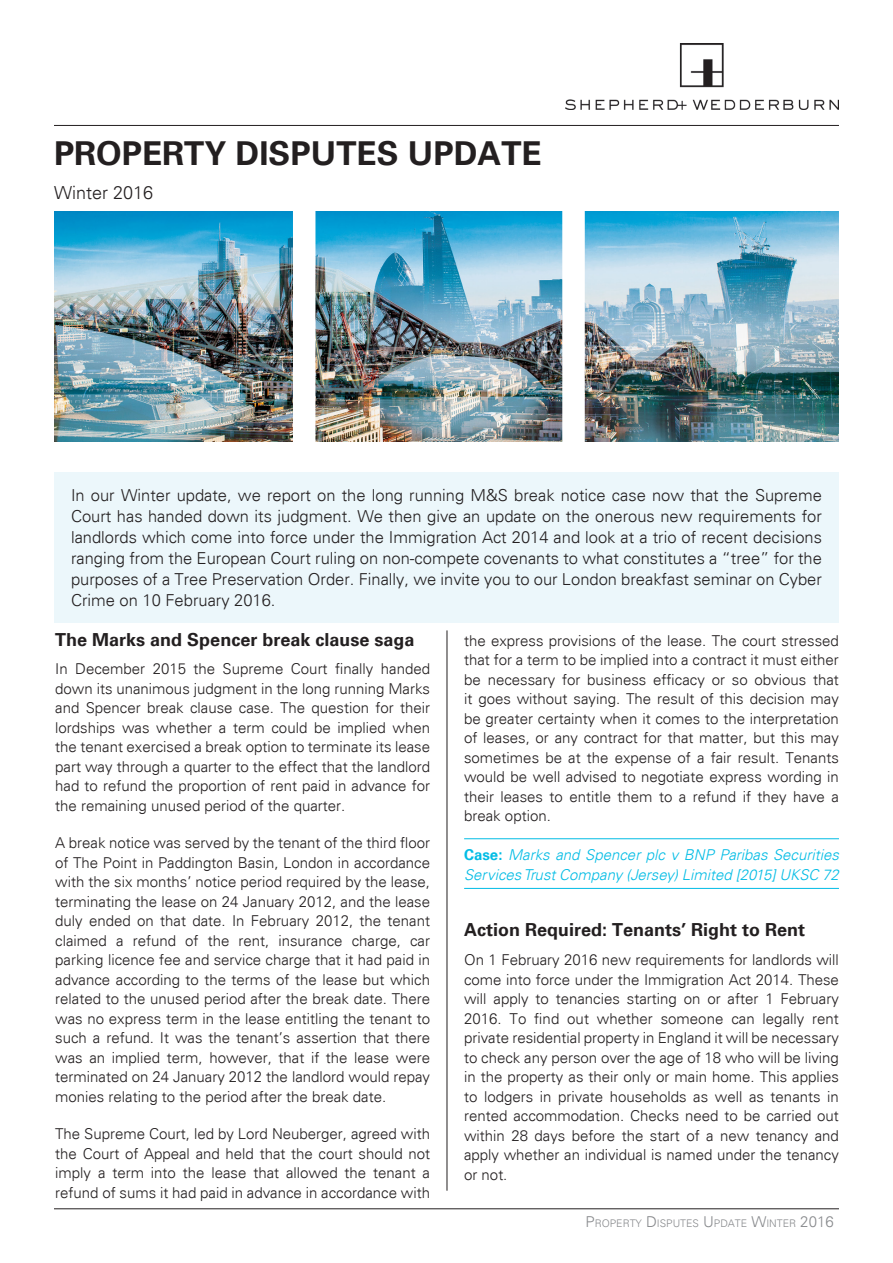
<style>
.page{position:relative;width:893px;height:1263px;background:#fff}
.page>*{position:absolute;margin:0;border:0;box-sizing:border-box;transform-origin:0 0}
.t1{font:700 33px "Univers";color:#231f20}
.B_head{font:700 18px "Univers";color:#231f20}
.B_head-2{font:300 18px "Univers";color:#231f20}
.Body_Text_12pt{font:300 16.5px/21px "Univers";color:#231f20;text-align:justify}
.Body_text{font:300 15px/19.5px "Univers";color:#231f20;text-align:justify}
.Case_note_rules{font:italic 300 15px/19.5px "Univers 45";color:#02bce5}
.t2{font:300 10.5px "Univers";color:#87898c}
.s1{font-family:"Univers";font-weight:700;font-style:normal}
.s2{font-size:15px}
</style>
<div class="page">
<hr style="left:54px;top:125px;width:785px;height:1px;background:#231f20">
<hr style="left:54px;top:1208px;width:785px;height:1px;background:#231f20">
<hr style="left:464px;top:838px;width:375px;height:1px;background:#02bce5">
<hr style="left:464px;top:888px;width:375px;height:1px;background:#02bce5">
<img style="left:566px;top:44px;width:273px;height:65px">
<div style="left:54px;top:472px;width:785px;height:151px;background:#ecf7fb"></div>
<hr style="left:447px;top:630px;width:1px;height:561px;background:#231f20">
<img style="left:54px;top:212px;width:785px;height:230px">
<div style="left:293px;top:203px;width:22px;height:257px;background:#fff"></div>
<div style="left:562px;top:201px;width:23px;height:257px;background:#fff"></div>
<p class="t1" style="left:54px;top:134px;width:489px">PROPERTY DISPUTES UPDATE</p>
<p class="B_head-2" style="left:54px;top:182px;width:101px">Winter 2016</p>
<p class="Body_Text_12pt" style="left:71px;top:485px;width:752px">In our Winter update, we report on the long running M&amp;S break notice case now that the Supreme Court has handed down its judgment. We then give an update on the onerous new requirements for landlords which come into force under the Immigration Act 2014 and look at a trio of recent decisions ranging from the European Court ruling on non-compete covenants to what constitutes a “tree” for the purposes of a Tree Preservation Order. Finally, we invite you to our London breakfast seminar on Cyber Crime on 10 February 2016.</p>
<p class="B_head" style="left:55px;top:629px;width:361px">The Marks and Spencer break clause saga</p>
<p class="Body_text" style="left:55px;top:659px;width:376px">In December 2015 the Supreme Court finally handed down its unanimous judgment in the long running Marks and Spencer break clause case. The question for their lordships was whether a term could be implied when the tenant exercised a break option to terminate its lease part way through a quarter to the effect that the landlord had to refund the proportion of rent paid in advance for the remaining unused period of the quarter.</p>
<p class="Body_text" style="left:55px;top:833px;width:376px">A break notice was served by the tenant of the third floor of The Point in Paddington Basin, London in accordance with the six months’ notice period required by the lease, terminating the lease on 24 January 2012, and the lease duly ended on that date. In February 2012, the tenant claimed a refund of the rent, insurance charge, car parking licence fee and service charge that it had paid in advance according to the terms of the lease but which related to the unused period after the break date. There was no express term in the lease entitling the tenant to such a refund. It was the tenant’s assertion that there was an implied term, however, that if the lease were terminated on 24 January 2012 the landlord would repay monies relating to the period after the break date.</p>
<p class="Body_text" style="left:55px;top:1124px;width:376px">The Supreme Court, led by Lord Neuberger, agreed with the Court of Appeal and held that the court should not imply a term into the lease that allowed the tenant a refund of sums it had paid in advance in accordance with</p>
<p class="Body_text" style="left:464px;top:631px;width:376px">the express provisions of the lease. The court stressed that for a term to be implied into a contract it must either be necessary for business efficacy or so obvious that it goes without saying. The result of this decision may be greater certainty when it comes to the interpretation of leases, or any contract for that matter, but this may sometimes be at the expense of a fair result. Tenants would be well advised to negotiate express wording in their leases to entitle them to a refund if they have a break option.</p>
<p class="Case_note_rules" style="left:464px;top:845px;width:376px"><span class="s1">Case:</span> Marks and Spencer plc v BNP Paribas Securities<br>Services Trust Company (Jersey) Limited [2015] UKSC 72</p>
<p class="B_head" style="left:464px;top:919px;width:343px">Action Required: Tenants’ Right to Rent</p>
<p class="Body_text" style="left:464px;top:950px;width:376px">On 1 February 2016 new requirements for landlords will come into force under the Immigration Act 2014. These will apply to tenancies starting on or after 1 February 2016. To find out whether someone can legally rent private residential property in England it will be necessary to check any person over the age of 18 who will be living in the property as their only or main home. This applies to lodgers in private households as well as tenants in rented accommodation. Checks need to be carried out within 28 days before the start of a new tenancy and apply whether an individual is named under the tenancy or not.</p>
<p class="t2" style="left:585px;top:1217px;width:250px"><span class="s2">P</span>ROPERTY <span class="s2">D</span>ISPUTES <span class="s2">U</span>PDATE <span class="s2">W</span>INTER <span class="s2">2016</span></p>
</div>
